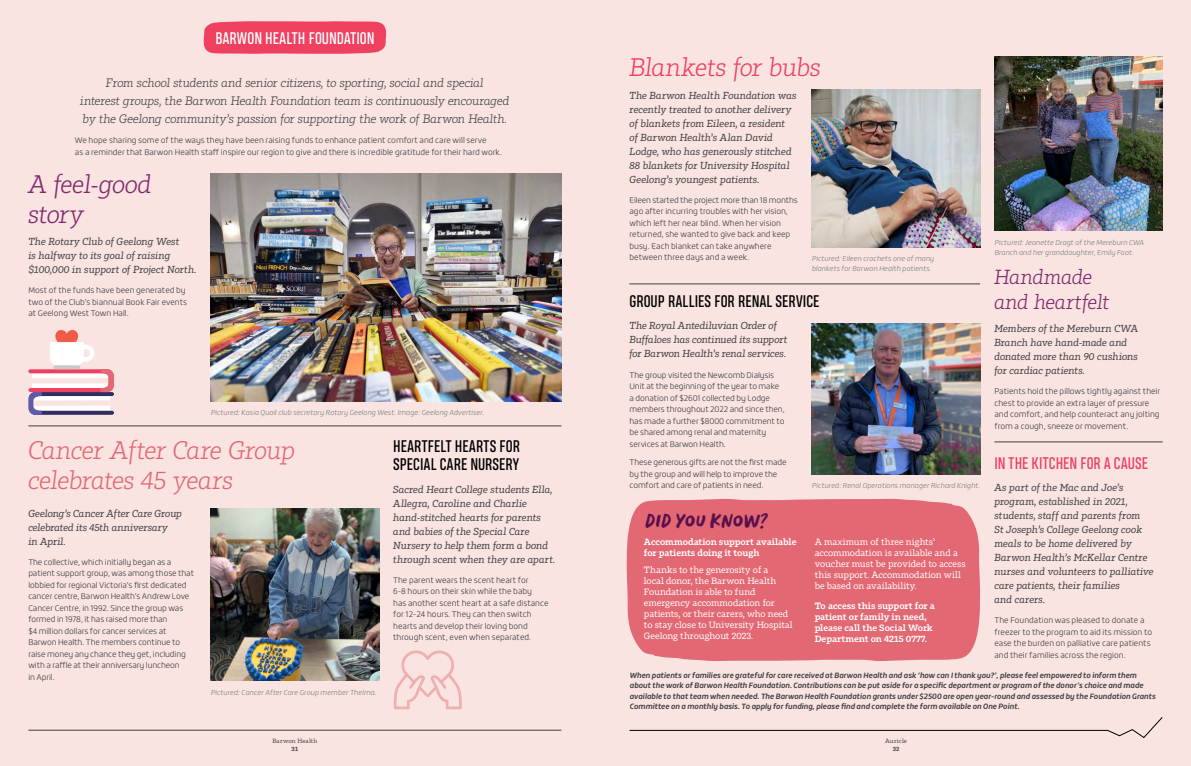
<style>
.page{position:relative;width:1191px;height:766px;background:#fff}
.page>*{position:absolute;margin:0;border:0;box-sizing:border-box;transform-origin:0 0}
.t1{font:italic 300 25px/30px "Tabac Slab";letter-spacing:-.025em;color:#e26974}
.t2{font:italic 300 25px/30px "Tabac Slab";letter-spacing:-.01em;color:#81286c}
.t3{font:italic 300 25px "Tabac Slab";letter-spacing:-.02em;color:#ef4060}
.t4{font:24px "Touch Base";letter-spacing:.02em;color:#5a104b}
.t5{font:italic 300 20px/25px "Tabac Slab";letter-spacing:-.025em;color:#81286c}
.t6{font:16px/18px "Heading Pro";letter-spacing:.01em;color:#000}
.t7{font:16px "Heading Pro";letter-spacing:.01em;color:#fff}
.t8{font:16px "Heading Pro";letter-spacing:.005em;color:#ef4060}
.t9{font:italic 300 12px/18px "Tabac Slab";letter-spacing:-.01em;color:#414042;text-align:center}
.t10{font:italic 10px/14px "Tabac Slab";letter-spacing:-.005em;color:#414042}
.t11{font:9px/11px "Tabac Slab";letter-spacing:-.005em;color:#fff}
.t12{font:600 9px/11px "Tabac Slab";letter-spacing:-.005em;color:#fff}
.t13{font:300 8px/11.5px "Roihu";letter-spacing:-.005em;color:#414042}
.t14{font:italic 700 7.5px/10.5px "Roihu";letter-spacing:-.01em;color:#414042}
.t15{font:italic 300 7px/10.5px "Roihu";color:#808285}
.t16{font:6px "Tabac Slab";letter-spacing:.02em;color:#414042}
.t17{font:600 6px "Tabac Slab";color:#414042}
</style>
<div class="page">
<div style="left:0;top:0;width:1191px;height:765px;background:#f9e4e2"></div>
<svg style="left:203px;top:21px;width:184px;height:33px;background:#ef4967"></svg>
<img style="left:994px;top:57px;width:168px;height:173px">
<hr style="left:28px;top:425px;width:533px;height:1px;background:#414042">
<hr style="left:629px;top:283px;width:351px;height:1px;background:#414042">
<hr style="left:994px;top:441px;width:168px;height:1px;background:#414042">
<img style="left:211px;top:508px;width:168px;height:172px">
<img style="left:812px;top:323px;width:168px;height:151px">
<img style="left:812px;top:89px;width:168px;height:158px">
<img style="left:211px;top:173px;width:350px;height:228px">
<div style="left:626px;top:498px;width:354px;height:163px;background:#e26974"></div>
<svg style="left:393px;top:650px;width:69px;height:81px"></svg>
<svg style="left:28px;top:330px;width:86px;height:85px"></svg>
<svg style="left:53px;top:365px;width:27px;height:4px"></svg>
<div style="left:67px;top:344px;width:27px;height:17px;border:5px solid #fff;border-radius:6px"></div>
<svg style="left:629px;top:717px;width:533px;height:20px"></svg>
<hr style="left:28px;top:729px;width:533px;height:1px;background:#414042">
<h3 class="t7" style="left:215px;top:29px;width:161px">BARWON HEALTH FOUNDATION</h3>
<h3 class="t9" style="left:80px;top:74px;width:431px">From school students and senior citizens, to sporting, social and special<br>interest groups, the Barwon Health Foundation team is continuously encouraged by the Geelong community’s passion for supporting the work of Barwon Health.</h3>
<p class="t13" style="left:75px;top:134px;width:429px">We hope sharing some of the ways they have been raising funds to enhance patient comfort and care will serve<br>as a reminder that Barwon Health staff inspire our region to give and there is incredible gratitude for their hard work.</p>
<h1 class="t2" style="left:28px;top:170px;width:125px">A feel-good story</h1>
<p class="t10" style="left:28px;top:235px;width:170px">The Rotary Club of Geelong West<br>is halfway to its goal of raising $100,000 in support of Project North.</p>
<p class="t13" style="left:28px;top:284px;width:160px">Most of the funds have been generated by two of the Club’s biannual Book Fair events at Geelong West Town Hall.</p>
<p class="t15" style="left:211px;top:407px;width:275px">Pictured: Kasia Quail club secretary Rotary Geelong West. Image: Geelong Advertiser.</p>
<h1 class="t1" style="left:28px;top:436px;width:268px">Cancer After Care Group celebrates 45 years</h1>
<p class="t10" style="left:28px;top:506px;width:155px">Geelong’s Cancer After Care Group celebrated its 45th anniversary<br>in April.</p>
<p class="t13" style="left:28px;top:556px;width:167px">The collective, which initially began as a patient support group, was among those that lobbied for regional Victoria’s first dedicated cancer centre, Barwon Health’s Andrew Love Cancer Centre, in 1992. Since the group was formed in 1978, it has raised more than<br>$4 million dollars for cancer services at Barwon Health. The members continue to raise money any chance they get, including with a raffle at their anniversary luncheon<br>in April.</p>
<p class="t15" style="left:211px;top:686px;width:167px">Pictured: Cancer After Care Group member Thelma.</p>
<h3 class="t6" style="left:393px;top:438px;width:128px">HEARTFELT HEARTS FOR<br>SPECIAL CARE NURSERY</h3>
<p class="t10" style="left:393px;top:482px;width:163px">Sacred Heart College students Ella,<br>Allegra, Caroline and Charlie hand-stitched hearts for parents and babies of the Special Care<br>Nursery to help them form a bond through scent when they are apart.</p>
<p class="t13" style="left:393px;top:574px;width:157px">The parent wears the scent heart for<br>6-8 hours on their skin while the baby<br>has another scent heart at a safe distance for 12-24 hours. They can then switch hearts and develop their loving bond through scent, even when separated.</p>
<p class="t16" style="left:272px;top:737px;width:46px">Barwon Health</p>
<p class="t17" style="left:292px;top:745px;width:8px">31</p>
<h1 class="t3" style="left:629px;top:55px;width:193px">Blankets for bubs</h1>
<p class="t10" style="left:629px;top:89px;width:169px">The Barwon Health Foundation was recently treated to another delivery of blankets from Eileen, a resident<br>of Barwon Health’s Alan David Lodge, who has generously stitched 88 blankets for University Hospital Geelong’s youngest patients.</p>
<p class="t13" style="left:629px;top:194px;width:170px">Eileen started the project more than 18 months ago after incurring troubles with her vision, which left her near blind. When her vision returned, she wanted to give back and keep busy. Each blanket can take anywhere between three days and a week.</p>
<p class="t15" style="left:994px;top:237px;width:151px">Pictured: Jeanette Dragt of the Mereburn CWA<br>Branch and her granddaughter, Emily Foot.</p>
<p class="t15" style="left:811px;top:253px;width:124px">Pictured: Eileen crochets one of many blankets for Barwon Health patients.</p>
<h3 class="t5" style="left:994px;top:265px;width:117px">Handmade and heartfelt</h3>
<p class="t10" style="left:994px;top:322px;width:146px">Members of the Mereburn CWA<br>Branch have hand-made and donated more than 90 cushions for cardiac patients.</p>
<p class="t13" style="left:994px;top:385px;width:167px">Patients hold the pillows tightly against their chest to provide an extra layer of pressure and comfort, and help counteract any jolting from a cough, sneeze or movement.</p>
<h3 class="t8" style="left:994px;top:453px;width:155px">IN THE KITCHEN FOR A CAUSE</h3>
<p class="t10" style="left:994px;top:481px;width:161px">As part of the Mac and Joe’s program, established in 2021, students, staff and parents from<br>St Joseph’s College Geelong cook meals to be home delivered by<br>Barwon Health’s McKellar Centre nurses and volunteers to palliative care patients, their families<br>and carers.</p>
<p class="t13" style="left:994px;top:614px;width:159px">The Foundation was pleased to donate a freezer to the program to aid its mission to ease the burden on palliative care patients and their families across the region.</p>
<p class="t14" style="left:629px;top:669px;width:527px">When patients or families are grateful for care received at Barwon Health and ask ‘how can I thank you?’, please feel empowered to inform them about the work of Barwon Health Foundation. Contributions can be put aside for a specific department or program of the donor’s choice and made available to that team when needed. The Barwon Health Foundation grants under $2500 are open year-round and assessed by the Foundation Grants Committee on a monthly basis. To apply for funding, please find and complete the form available on One Point.</p>
<h3 class="t6" style="left:629px;top:294px;width:191px">GROUP RALLIES FOR RENAL SERVICE</h3>
<p class="t10" style="left:629px;top:319px;width:159px">The Royal Antediluvian Order of<br>Buffaloes has continued its support for Barwon Health’s renal services.</p>
<p class="t13" style="left:629px;top:369px;width:157px">The group visited the Newcomb Dialysis Unit at the beginning of the year to make a donation of $2601 collected by Lodge members throughout 2022 and since then, has made a further $8000 commitment to be shared among renal and maternity services at Barwon Health.</p>
<p class="t13" style="left:629px;top:456px;width:159px">These generous gifts are not the first made by the group and will help to improve the comfort and care of patients in need.</p>
<p class="t15" style="left:812px;top:480px;width:170px">Pictured: Renal Operations manager Richard Knight.</p>
<h2 class="t4" style="left:645px;top:504px;width:124px">DID YOU KNOW?</h2>
<p class="t11" style="left:814px;top:536px;width:152px">A maximum of three nights’ accommodation is available and a voucher must be provided to access this support. Accommodation will be based on availability.</p>
<p class="t12" style="left:814px;top:600px;width:122px">To access this support for a patient or family in need, please call the Social Work<br>Department on 4215 0777.</p>
<p class="t12" style="left:644px;top:536px;width:154px">Accommodation support available for patients doing it tough</p>
<p class="t11" style="left:644px;top:564px;width:150px">Thanks to the generosity of a<br>local donor, the Barwon Health<br>Foundation is able to fund emergency accommodation for patients, or their carers, who need to stay close to University Hospital<br>Geelong throughout 2023.</p>
<p class="t16" style="left:885px;top:737px;width:23px">Auricle</p>
<p class="t17" style="left:892px;top:745px;width:8px">32</p>
</div>
